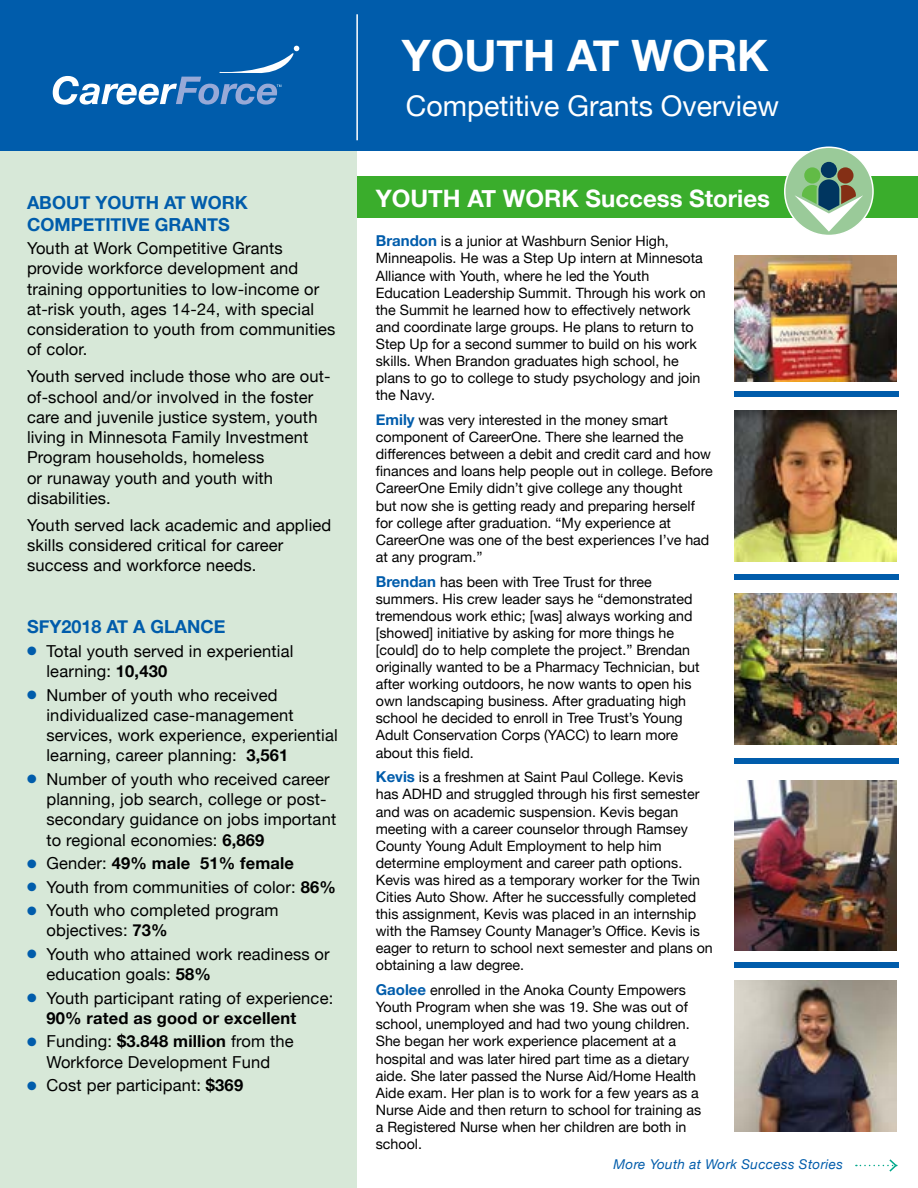
<style>
.page{position:relative;width:918px;height:1188px;background:#fff}
.page>*{position:absolute;margin:0;border:0;box-sizing:border-box;transform-origin:0 0}
.top_page_header_H2{font:700 43.35px "Helvetica Neue";color:#fff}
.top_page_header_H2-2{font:28.5px "Helvetica Neue";color:#fff}
.Success_Stories_head{font:700 24px "Helvetica Neue";color:#fff}
.Column_Head_H2{font:700 18px "Helvetica Neue";color:#005cab}
.Body_Text{font:16.5px/20.2px "Helvetica Neue";letter-spacing:.01em;color:#000}
.t1{font:700 16.5px "Helvetica Neue";letter-spacing:.01em;color:#000}
.success_story_text{font:14.25px/17.1px "Helvetica Neue";color:#000}
.t2{font:italic 13.5px "Helvetica Neue";letter-spacing:.025em;color:#005cab}
.s1{font-weight:700;font-size:15px;color:#005cab}
.s2{color:#005cab}
.s3{font-weight:700}
.s4{font-weight:400}
</style>
<div class="page">
<div style="left:356px;top:176px;width:562px;height:42px;background:#3aad2c"></div>
<div style="left:0;top:151px;width:356px;height:1037px;background:#d7e8d8"></div>
<div style="left:0;top:0;width:918px;height:150px;background:#005cab"></div>
<svg style="left:856px;top:1159px;width:42px;height:13px"></svg>
<img style="left:734px;top:255px;width:163px;height:126px">
<img style="left:734px;top:411px;width:163px;height:150px">
<img style="left:734px;top:594px;width:163px;height:150px">
<img style="left:734px;top:781px;width:163px;height:169px">
<img style="left:734px;top:981px;width:163px;height:150px">
<div style="left:734px;top:392px;width:165px;height:5px;background:#005cab"></div>
<div style="left:734px;top:575px;width:165px;height:5px;background:#005cab"></div>
<div style="left:734px;top:758px;width:165px;height:5px;background:#005cab"></div>
<div style="left:734px;top:963px;width:165px;height:5px;background:#005cab"></div>
<div style="left:785px;top:147px;width:88px;height:89px;background:#9aca99;border-radius:50%"></div>
<div style="left:784px;top:147px;width:90px;height:89px;border:2px solid #fff;border-radius:50%"></div>
<div style="left:821px;top:162px;width:16px;height:16px;background:#003660;border-radius:50%"></div>
<div style="left:804px;top:167px;width:16px;height:17px;background:#62bb46;border-radius:50%"></div>
<div style="left:837px;top:167px;width:17px;height:17px;background:#842f15;border-radius:50%"></div>
<svg style="left:795px;top:179px;width:68px;height:53px"></svg>
<hr style="left:356px;top:14px;width:2px;height:126px;background:#fff">
<svg style="left:53px;top:46px;width:246px;height:59px"></svg>
<h1 class="top_page_header_H2" style="left:402px;top:21px;width:368px">YOUTH AT WORK</h1>
<h1 class="top_page_header_H2-2" style="left:406px;top:85px;width:375px">Competitive Grants Overview</h1>
<h2 class="Column_Head_H2" style="left:27px;top:188px;width:222px">ABOUT YOUTH AT WORK</h2>
<h3 class="Success_Stories_head" style="left:376px;top:180px;width:396px">YOUTH AT WORK Success Stories</h3>
<h2 class="Column_Head_H2" style="left:27px;top:210px;width:204px">COMPETITIVE GRANTS</h2>
<p class="Body_Text" style="left:27px;top:239px;width:310px">Youth at Work Competitive Grants provide workforce development and training opportunities to low-income or at-risk youth, ages 14-24, with special consideration to youth from communities of color.</p>
<p class="Body_Text" style="left:27px;top:367px;width:305px">Youth served include those who are out&shy;of-school and/or involved in the foster care and juvenile justice system, youth living in Minnesota Family Investment Program households, homeless<br>or runaway youth and youth with disabilities.</p>
<p class="Body_Text" style="left:27px;top:516px;width:306px">Youth served lack academic and applied skills considered critical for career success and workforce needs.</p>
<p class="success_story_text" style="left:376px;top:234px;width:331px"><span class="s1">Brandon</span> is a junior at Washburn Senior High, Minneapolis. He was a Step Up intern at Minnesota Alliance with Youth, where he led the Youth Education Leadership Summit. Through his work on the Summit he learned how to effectively network and coordinate large groups. He plans to return to Step Up for a second summer to build on his work skills. When Brandon graduates high school, he plans to go to college to study psychology and join the Navy.</p>
<p class="success_story_text" style="left:376px;top:412px;width:339px"><span class="s1">Emily</span> was very interested in the money smart component of CareerOne. There she learned the differences between a debit and credit card and how finances and loans help people out in college. Before CareerOne Emily didn’t give college any thought<br>but now she is getting ready and preparing herself for college after graduation. “My experience at CareerOne was one of the best experiences I’ve had at any program.”</p>
<p class="success_story_text" style="left:376px;top:574px;width:325px"><span class="s1">Brendan</span> has been with Tree Trust for three summers. His crew leader says he “demonstrated tremendous work ethic; [was] always working and [showed] initiative by asking for more things he [could] do to help complete the project.” Brendan originally wanted to be a Pharmacy Technician, but after working outdoors, he now wants to open his own landscaping business. After graduating high school he decided to enroll in Tree Trust’s Young Adult Conservation Corps (YACC) to learn more about this field.</p>
<p class="success_story_text" style="left:376px;top:770px;width:339px"><span class="s1">Kevis</span> is a freshmen at Saint Paul College. Kevis<br>has ADHD and struggled through his first semester and was on academic suspension. Kevis began meeting with a career counselor through Ramsey County Young Adult Employment to help him determine employment and career path options.<br>Kevis was hired as a temporary worker for the Twin Cities Auto Show. After he successfully completed this assignment, Kevis was placed in an internship with the Ramsey County Manager’s Office. Kevis is eager to return to school next semester and plans on obtaining a law degree.</p>
<p class="success_story_text" style="left:376px;top:982px;width:327px"><span class="s1">Gaolee</span> enrolled in the Anoka County Empowers Youth Program when she was 19. She was out of school, unemployed and had two young children.<br>She began her work experience placement at a hospital and was later hired part time as a dietary aide. She later passed the Nurse Aid/Home Health Aide exam. Her plan is to work for a few years as a Nurse Aide and then return to school for training as a Registered Nurse when her children are both in school.</p>
<h2 class="Column_Head_H2" style="left:27px;top:613px;width:200px">SFY2018 AT A GLANCE</h2>
<p class="Body_Text" style="left:46px;top:642px;width:248px;text-indent:-20px"><span class="s2">●</span> Total youth served in experiential learning: <span class="s3">10,430</span></p>
<p class="Body_Text" style="left:46px;top:686px;width:293px;text-indent:-20px"><span class="s2">●</span> Number of youth who received individualized case-management services, work experience, experiential learning, career planning: <span class="s3">3,561</span></p>
<p class="Body_Text" style="left:46px;top:770px;width:291px;text-indent:-20px"><span class="s2">●</span> Number of youth who received career planning, job search, college or post&shy;secondary guidance on jobs important to regional economies: <span class="s3">6,869</span></p>
<p class="t1" style="left:27px;top:850px;width:269px"><span class="s2">●</span> <span class="s4">Gender:</span> 49% male 51% female</p>
<p class="Body_Text" style="left:27px;top:878px;width:310px"><span class="s2">●</span> Youth from communities of color: <span class="s3">86%</span></p>
<p class="Body_Text" style="left:46px;top:901px;width:233px;text-indent:-20px"><span class="s2">●</span> Youth who completed program objectives: <span class="s3">73%</span></p>
<p class="Body_Text" style="left:46px;top:945px;width:285px;text-indent:-20px"><span class="s2">●</span> Youth who attained work readiness or education goals: <span class="s3">58%</span></p>
<p class="Body_Text" style="left:46px;top:989px;width:288px;text-indent:-20px"><span class="s2">●</span> Youth participant rating of experience:<br><span class="s3">90% rated as good or excellent</span></p>
<p class="Body_Text" style="left:27px;top:1032px;width:268px;text-align:center"><span class="s2">●</span> Funding: <span class="s3">$3.848 million</span> from the<br>Workforce Development Fund</p>
<p class="Body_Text" style="left:27px;top:1076px;width:218px"><span class="s2">●</span> Cost per participant: <span class="s3">$369</span></p>
<p class="t2" style="left:614px;top:1154px;width:231px">More Youth at Work Success Stories</p>
</div>
